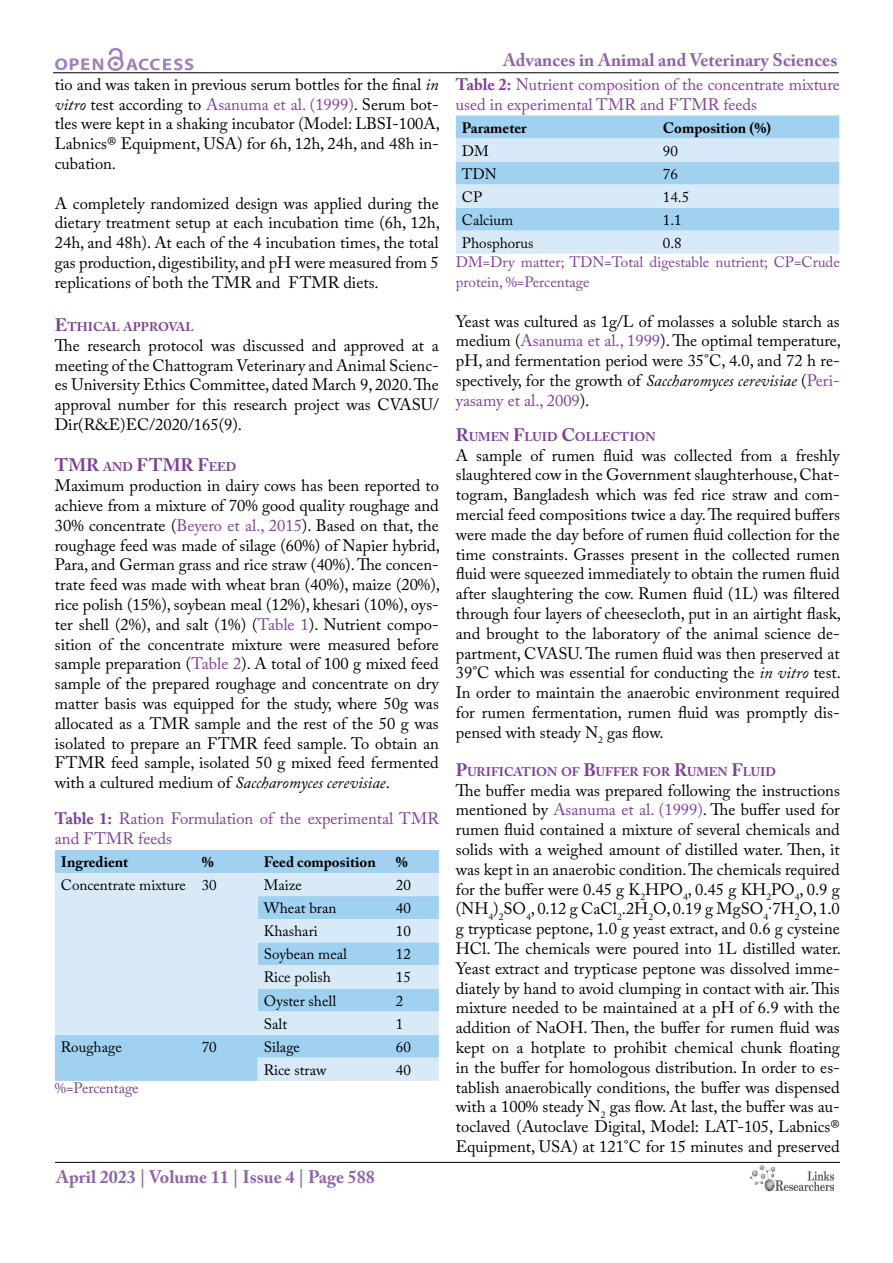
<style>
.page{position:relative;width:893px;height:1263px;background:#fff}
.page>*{position:absolute;margin:0;border:0;box-sizing:border-box;transform-origin:0 0}
.t1{font:700 18px "Adobe Caslon Pro";color:#9161a9}
.t2{font:700 18px "Adobe Caslon Pro";color:#7f3f98}
.t3{font:16.5px/19.8px "Adobe Caslon Pro";color:#000;text-align:justify}
.t4{font:16.5px/19.8px "Adobe Caslon Pro";color:#7f3f98}
.t5{font:15px "Adobe Caslon Pro";color:#000}
.t6{font:15px/19.8px "Adobe Caslon Pro";color:#7f3f98}
.t7{font:700 15px "Adobe Caslon Pro";color:#000}
.t8{font:700 12.6px "Adobe Caslon Pro";color:#7f3f98}
.s1{font-style:italic}
.s2{color:#7f3f98}
.s3{font-size:18px}
.s4{font-size:12.6px}
.s5{font-weight:700}
</style>
<div class="page">
<hr style="left:53px;top:72px;width:786px;height:1px;background:#000">
<hr style="left:55px;top:1162px;width:785px;height:1px;background:#000">
<svg style="left:55px;top:48px;width:138px;height:23px"></svg>
<img style="left:750px;top:1166px;width:83px;height:26px">
<div style="left:55px;top:850px;width:384px;height:23px;background:#a1d1f0"></div>
<svg style="left:55px;top:873px;width:384px;height:208px;background:#c6e2f5"></svg>
<svg style="left:456px;top:116px;width:383px;height:138px;background:#bdddf4"></svg>
<p class="t3" style="left:55px;top:74px;width:387px">tio and was taken in previous serum bottles for the final <span class="s1">in vitro</span> test according to <span class="s2">Asanuma et al. (1999)</span>. Serum bot&shy;tles were kept in a shaking incubator (Model: LBSI-100A, Labnics® Equipment, USA) for 6h, 12h, 24h, and 48h in&shy;cubation.</p>
<p class="t3" style="left:55px;top:193px;width:387px">A completely randomized design was applied during the dietary treatment setup at each incubation time (6h, 12h, 24h, and 48h). At each of the 4 incubation times, the total gas production, digestibility, and pH were measured from 5 replications of both the TMR and FTMR diets.</p>
<p class="t8" style="left:55px;top:319px;width:140px"><span class="s3">E</span>THICAL APPROVAL</p>
<p class="t3" style="left:55px;top:335px;width:386px">The research protocol was discussed and approved at a meeting of the Chattogram Veterinary and Animal Scienc&shy;es University Ethics Committee, dated March 9, 2020. The approval number for this research project was CVASU/ Dir(R&amp;E)EC/2020/165(9).</p>
<p class="t2" style="left:55px;top:455px;width:16px">TMR</p>
<p class="t2" style="left:103px;top:455px;width:49px"><span class="s4">AND</span> FTMR</p>
<p class="t8" style="left:197px;top:460px;width:41px"><span class="s3">F</span>EED</p>
<p class="t3" style="left:55px;top:476px;width:387px">Maximum production in dairy cows has been reported to achieve from a mixture of 70% good quality roughage and 30% concentrate (<span class="s2">Beyero et al., 2015</span>). Based on that, the roughage feed was made of silage (60%) of Napier hybrid, Para, and German grass and rice straw (40%). The concen&shy;trate feed was made with wheat bran (40%), maize (20%), rice polish (15%), soybean meal (12%), khesari (10%), oys&shy;ter shell (2%), and salt (1%) (<span class="s2">Table 1</span>). Nutrient compo&shy;sition of the concentrate mixture were measured before sample preparation (<span class="s2">Table 2</span>). A total of 100 g mixed feed sample of the prepared roughage and concentrate on dry matter basis was equipped for the study, where 50g was allocated as a TMR sample and the rest of the 50 g was isolated to prepare an FTMR feed sample. To obtain an FTMR feed sample, isolated 50 g mixed feed fermented with a cultured medium of <span class="s1">Saccharomyces cerevisiae</span>.</p>
<p class="t4" style="left:55px;top:809px;width:385px"><span class="s5">Table 1:</span> Ration Formulation of the experimental TMR and FTMR feeds</p>
<p class="t7" style="left:61px;top:853px;width:69px">Ingredient</p>
<p class="t7" style="left:202px;top:853px;width:13px">%</p>
<p class="t7" style="left:264px;top:853px;width:114px">Feed composition</p>
<p class="t7" style="left:396px;top:853px;width:13px">%</p>
<p class="t5" style="left:61px;top:876px;width:157px">Concentrate mixture 30</p>
<p class="t5" style="left:264px;top:876px;width:40px">Maize</p>
<p class="t5" style="left:396px;top:876px;width:16px">20</p>
<p class="t5" style="left:264px;top:899px;width:74px">Wheat bran</p>
<p class="t5" style="left:396px;top:899px;width:16px">40</p>
<p class="t5" style="left:264px;top:922px;width:56px">Khashari</p>
<p class="t5" style="left:396px;top:922px;width:16px">10</p>
<p class="t5" style="left:264px;top:945px;width:85px">Soybean meal</p>
<p class="t5" style="left:396px;top:945px;width:16px">12</p>
<p class="t5" style="left:264px;top:968px;width:69px">Rice polish</p>
<p class="t5" style="left:396px;top:968px;width:16px">15</p>
<p class="t5" style="left:264px;top:991px;width:74px">Oyster shell</p>
<p class="t5" style="left:396px;top:991px;width:9px">2</p>
<p class="t5" style="left:264px;top:1015px;width:25px">Salt</p>
<p class="t5" style="left:396px;top:1015px;width:9px">1</p>
<p class="t5" style="left:61px;top:1038px;width:62px">Roughage</p>
<p class="t5" style="left:202px;top:1038px;width:16px">70</p>
<p class="t5" style="left:264px;top:1038px;width:38px">Silage</p>
<p class="t5" style="left:396px;top:1038px;width:16px">60</p>
<p class="t5" style="left:264px;top:1061px;width:64px">Rice straw</p>
<p class="t5" style="left:396px;top:1061px;width:16px">40</p>
<p class="t6" style="left:55px;top:1078px;width:85px">%=Percentage</p>
<p class="t1" style="left:56px;top:1166px;width:320px">April 2023 | Volume 11 | Issue 4 | Page 588</p>
<p class="t1" style="left:503px;top:50px;width:336px">Advances in Animal and Veterinary Sciences</p>
<p class="t4" style="left:456px;top:74px;width:385px"><span class="s5">Table 2:</span> Nutrient composition of the concentrate mixture used in experimental TMR and FTMR feeds</p>
<p class="t7" style="left:462px;top:119px;width:66px">Parameter</p>
<p class="t7" style="left:663px;top:119px;width:110px">Composition (%)</p>
<p class="t5" style="left:462px;top:142px;width:28px">DM</p>
<p class="t5" style="left:663px;top:142px;width:16px">90</p>
<p class="t5" style="left:462px;top:165px;width:36px">TDN</p>
<p class="t5" style="left:663px;top:165px;width:16px">76</p>
<p class="t5" style="left:462px;top:188px;width:22px">CP</p>
<p class="t5" style="left:663px;top:188px;width:28px">14.5</p>
<p class="t5" style="left:462px;top:211px;width:53px">Calcium</p>
<p class="t5" style="left:663px;top:211px;width:20px">1.1</p>
<p class="t5" style="left:462px;top:234px;width:73px">Phosphorus</p>
<p class="t5" style="left:663px;top:234px;width:20px">0.8</p>
<p class="t6" style="left:456px;top:252px;width:385px">DM=Dry matter; TDN=Total digestable nutrient; CP=Crude protein, %=Percentage</p>
<p class="t3" style="left:456px;top:311px;width:387px">Yeast was cultured as 1g/L of molasses a soluble starch as medium (<span class="s2">Asanuma et al., 1999</span>). The optimal temperature, pH, and fermentation period were 35°C, 4.0, and 72 h re&shy;spectively, for the growth of <span class="s1">Saccharomyces cerevisiae</span> (<span class="s2">Peri&shy;yasamy et al., 2009</span>).</p>
<p class="t8" style="left:456px;top:429px;width:201px"><span class="s3">R</span>UMEN <span class="s3">F</span>LUID <span class="s3">C</span>OLLECTION</p>
<p class="t3" style="left:456px;top:445px;width:387px">A sample of rumen fluid was collected from a freshly slaughtered cow in the Government slaughterhouse, Chat&shy;togram, Bangladesh which was fed rice straw and com&shy;mercial feed compositions twice a day. The required buffers were made the day before of rumen fluid collection for the time constraints. Grasses present in the collected rumen fluid were squeezed immediately to obtain the rumen fluid after slaughtering the cow. Rumen fluid (1L) was filtered through four layers of cheesecloth, put in an airtight flask, and brought to the laboratory of the animal science de&shy;partment, CVASU. The rumen fluid was then preserved at 39°C which was essential for conducting the <span class="s1">in vitro</span> test.<br>In order to maintain the anaerobic environment required for rumen fermentation, rumen fluid was promptly dis&shy;pensed with steady N<sub>2</sub> gas flow.</p>
<p class="t8" style="left:456px;top:764px;width:322px"><span class="s3">P</span>URIFICATION OF <span class="s3">B</span>UFFER FOR <span class="s3">R</span>UMEN <span class="s3">F</span>LUID</p>
<p class="t3" style="left:456px;top:780px;width:387px">The buffer media was prepared following the instructions mentioned by <span class="s2">Asanuma et al. (1999)</span>. The buffer used for rumen fluid contained a mixture of several chemicals and solids with a weighed amount of distilled water. Then, it was kept in an anaerobic condition. The chemicals required for the buffer were 0.45 g K<sub>2</sub>HPO<sub>4</sub>, 0.45 g KH<sub>2</sub>PO<sub>4</sub>, 0.9 g (NH<sub>4</sub>)<sub>2</sub>SO<sub>4</sub>, 0.12 g CaCl<sub>2</sub>.2H<sub>2</sub>O, 0.19 g MgSO<sub>4</sub>·7H<sub>2</sub>O, 1.0 g trypticase peptone, 1.0 g yeast extract, and 0.6 g cysteine HCl. The chemicals were poured into 1L distilled water.<br>Yeast extract and trypticase peptone was dissolved imme&shy;diately by hand to avoid clumping in contact with air. This mixture needed to be maintained at a pH of 6.9 with the addition of NaOH. Then, the buffer for rumen fluid was kept on a hotplate to prohibit chemical chunk floating in the buffer for homologous distribution. In order to es&shy;tablish anaerobically conditions, the buffer was dispensed with a 100% steady N<sub>2</sub> gas flow. At last, the buffer was au&shy;toclaved (Autoclave Digital, Model: LAT-105, Labnics® Equipment, USA) at 121°C for 15 minutes and preserved</p>
</div>
